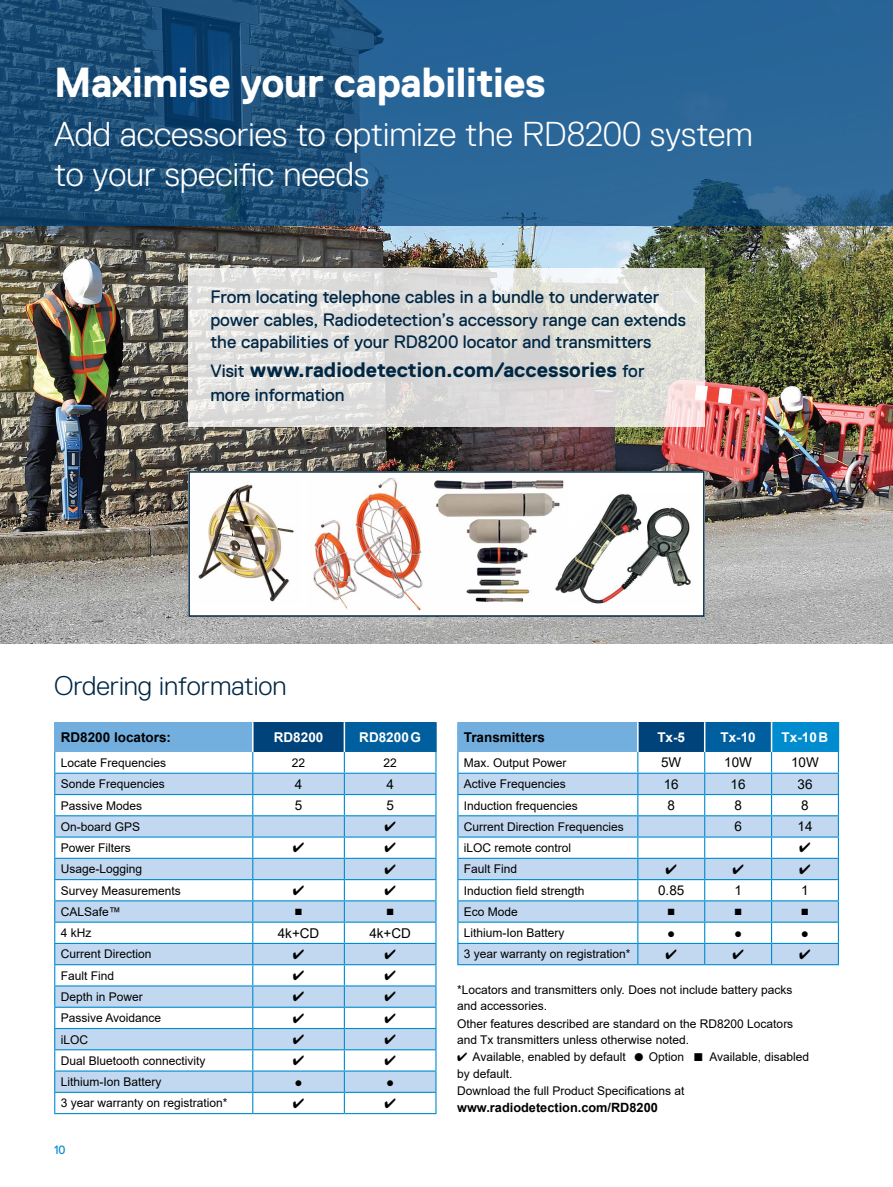
<style>
.page{position:relative;width:893px;height:1187px;background:#fff}
.page>*{position:absolute;margin:0;border:0;box-sizing:border-box;transform-origin:0 0}
.t1{font:700 42px "Replica Std";letter-spacing:-.01em;color:#fff}
.t2{font:300 34.5px/40.5px "Replica Std";color:#fff}
.t3{font:300 27px "Replica Std";color:#002744}
.t4{font:700 21px "Replica Std";color:#002744}
.t5{font:18px/22.5px "Replica Std";color:#002744}
.t6{font:13.5px "Arial";color:#000}
.t7{font:700 13.5px "Arial";color:#fff}
.t8{font:700 13.5px "Arial";color:#000}
.t9{font:700 12.75px "Arial";color:#000}
.t10{font:12px/16.8px "Arial";color:#000}
.t11{font:12px "Replica Std";color:#008ccf}
.s1{font-weight:400;font-size:18px}
</style>
<div class="page">
<img style="left:0;top:225px;width:893px;height:418px">
<svg style="left:0;top:0;width:893px;height:225px;background:#235b89"></svg>
<svg style="left:188px;top:268px;width:517px;height:159px;background:#dfdedc"></svg>
<div style="left:55px;top:722px;width:198px;height:30px;background:#72afdf"></div>
<div style="left:253px;top:722px;width:91px;height:30px;background:#00437b"></div>
<div style="left:344px;top:722px;width:92px;height:30px;background:#005f9e"></div>
<hr style="left:252px;top:722px;width:2px;height:30px;background:#fff">
<hr style="left:344px;top:722px;width:1px;height:30px;background:#fff">
<hr style="left:54px;top:722px;width:2px;height:30px;background:#72afdf">
<hr style="left:54px;top:1112px;width:199px;height:2px;background:#008ccf">
<hr style="left:253px;top:1112px;width:91px;height:2px;background:#008ccf">
<hr style="left:344px;top:1112px;width:92px;height:2px;background:#008ccf">
<hr style="left:435px;top:722px;width:2px;height:30px;background:#005f9e">
<img style="left:188px;top:470px;width:517px;height:147px">
<img style="left:554px;top:492px;width:141px;height:112px">
<div style="left:458px;top:722px;width:180px;height:30px;background:#72afdf"></div>
<div style="left:638px;top:722px;width:67px;height:30px;background:#00437b"></div>
<div style="left:705px;top:722px;width:66px;height:30px;background:#005f9e"></div>
<div style="left:771px;top:722px;width:67px;height:30px;background:#008ccf"></div>
<hr style="left:637px;top:722px;width:2px;height:30px;background:#fff">
<hr style="left:704px;top:722px;width:1px;height:30px;background:#fff">
<hr style="left:771px;top:722px;width:1px;height:30px;background:#fff">
<hr style="left:457px;top:722px;width:2px;height:30px;background:#72afdf">
<hr style="left:457px;top:964px;width:181px;height:1px;background:#008ccf">
<hr style="left:638px;top:964px;width:67px;height:1px;background:#008ccf">
<hr style="left:705px;top:964px;width:66px;height:1px;background:#008ccf">
<hr style="left:771px;top:964px;width:68px;height:1px;background:#008ccf">
<hr style="left:838px;top:722px;width:1px;height:30px;background:#008ccf">
<svg style="left:54px;top:752px;width:382px;height:360px"></svg>
<svg style="left:457px;top:752px;width:382px;height:212px"></svg>
<h1 class="t1" style="left:54px;top:59px;width:493px">Maximise your capabilities</h1>
<h2 class="t2" style="left:54px;top:114px;width:700px">Add accessories to optimize the RD8200 system to your specific needs</h2>
<h3 class="t5" style="left:210px;top:286px;width:477px">From locating telephone cables in a bundle to underwater power cables, Radiodetection’s accessory range can extends the capabilities of your RD8200 locator and transmitters</h3>
<h3 class="t4" style="left:210px;top:358px;width:436px"><span class="s1">Visit</span> www.radiodetection.com/accessories <span class="s1">for</span></h3>
<h3 class="t5" style="left:210px;top:383px;width:136px">more information</h3>
<h3 class="t3" style="left:54px;top:671px;width:234px">Ordering information</h3>
<p class="t8" style="left:61px;top:727px;width:112px">RD8200 locators:</p>
<p class="t7" style="left:274px;top:727px;width:51px">RD8200</p>
<p class="t7" style="left:359px;top:727px;width:63px">RD8200G</p>
<p class="t10" style="left:61px;top:754px;width:107px">Locate Frequencies</p>
<p class="t10" style="left:292px;top:754px;width:15px">22</p>
<p class="t10" style="left:383px;top:754px;width:15px">22</p>
<p class="t10" style="left:61px;top:775px;width:106px">Sonde Frequencies</p>
<p class="t6" style="left:295px;top:774px;width:9px">4</p>
<p class="t6" style="left:386px;top:774px;width:9px">4</p>
<p class="t10" style="left:61px;top:796px;width:83px">Passive Modes</p>
<p class="t6" style="left:295px;top:796px;width:9px">5</p>
<p class="t6" style="left:386px;top:796px;width:9px">5</p>
<p class="t10" style="left:61px;top:818px;width:81px">On-board GPS</p>
<p class="t10" style="left:61px;top:839px;width:72px">Power Filters</p>
<p class="t10" style="left:61px;top:860px;width:83px">Usage-Logging</p>
<p class="t10" style="left:61px;top:881px;width:122px">Survey Measurements</p>
<p class="t10" style="left:61px;top:903px;width:62px">CALSafe™</p>
<p class="t6" style="left:294px;top:900px;width:10px">■</p>
<p class="t6" style="left:386px;top:900px;width:10px">■</p>
<p class="t10" style="left:61px;top:924px;width:32px">4 kHz</p>
<p class="t6" style="left:278px;top:923px;width:43px">4k+CD</p>
<p class="t6" style="left:369px;top:923px;width:43px">4k+CD</p>
<p class="t10" style="left:61px;top:945px;width:92px">Current Direction</p>
<p class="t10" style="left:61px;top:966px;width:55px">Fault Find</p>
<p class="t10" style="left:61px;top:988px;width:84px">Depth in Power</p>
<p class="t10" style="left:61px;top:1009px;width:102px">Passive Avoidance</p>
<p class="t10" style="left:61px;top:1030px;width:29px">iLOC</p>
<p class="t10" style="left:61px;top:1051px;width:146px">Dual Bluetooth connectivity</p>
<p class="t10" style="left:61px;top:1073px;width:102px">Lithium-Ion Battery</p>
<p class="t6" style="left:294px;top:1072px;width:10px">●</p>
<p class="t6" style="left:386px;top:1072px;width:10px">●</p>
<p class="t10" style="left:61px;top:1094px;width:168px">3 year warranty on registration*</p>
<p class="t11" style="left:54px;top:1142px;width:13px">10</p>
<p class="t8" style="left:464px;top:727px;width:83px">Transmitters</p>
<p class="t7" style="left:657px;top:727px;width:29px">Tx-5</p>
<p class="t7" style="left:720px;top:727px;width:37px">Tx-10</p>
<p class="t7" style="left:782px;top:727px;width:48px">Tx-10B</p>
<p class="t10" style="left:464px;top:754px;width:104px">Max. Output Power</p>
<p class="t6" style="left:661px;top:753px;width:22px">5W</p>
<p class="t6" style="left:724px;top:753px;width:29px">10W</p>
<p class="t6" style="left:791px;top:753px;width:29px">10W</p>
<p class="t10" style="left:464px;top:775px;width:104px">Active Frequencies</p>
<p class="t6" style="left:664px;top:774px;width:17px">16</p>
<p class="t6" style="left:731px;top:774px;width:17px">16</p>
<p class="t6" style="left:797px;top:774px;width:17px">36</p>
<p class="t10" style="left:464px;top:796px;width:116px">Induction frequencies</p>
<p class="t6" style="left:667px;top:796px;width:9px">8</p>
<p class="t6" style="left:734px;top:796px;width:9px">8</p>
<p class="t6" style="left:801px;top:796px;width:9px">8</p>
<p class="t10" style="left:464px;top:818px;width:162px">Current Direction Frequencies</p>
<p class="t6" style="left:734px;top:817px;width:9px">6</p>
<p class="t6" style="left:797px;top:817px;width:17px">14</p>
<p class="t10" style="left:464px;top:839px;width:109px">iLOC remote control</p>
<p class="t10" style="left:464px;top:860px;width:55px">Fault Find</p>
<p class="t10" style="left:464px;top:881px;width:122px">Induction field strength</p>
<p class="t6" style="left:658px;top:881px;width:28px">0.85</p>
<p class="t6" style="left:734px;top:881px;width:9px">1</p>
<p class="t6" style="left:801px;top:881px;width:9px">1</p>
<p class="t10" style="left:464px;top:903px;width:56px">Eco Mode</p>
<p class="t6" style="left:667px;top:900px;width:10px">■</p>
<p class="t6" style="left:734px;top:900px;width:10px">■</p>
<p class="t6" style="left:801px;top:900px;width:10px">■</p>
<p class="t10" style="left:464px;top:924px;width:102px">Lithium-Ion Battery</p>
<p class="t6" style="left:667px;top:923px;width:10px">●</p>
<p class="t6" style="left:734px;top:923px;width:10px">●</p>
<p class="t6" style="left:801px;top:923px;width:10px">●</p>
<p class="t10" style="left:464px;top:945px;width:168px">3 year warranty on registration*</p>
<p class="t10" style="left:457px;top:980px;width:338px">*Locators and transmitters only. Does not include battery packs and accessories.<br>Other features described are standard on the RD8200 Locators and Tx transmitters unless otherwise noted.</p>
<p class="t10" style="left:457px;top:1048px;width:354px">✔ Available, enabled by default ● Option ■ Available, disabled by default.<br>Download the full Product Specifications at</p>
<p class="t9" style="left:457px;top:1098px;width:202px">www.radiodetection.com/RD8200</p>
</div>
